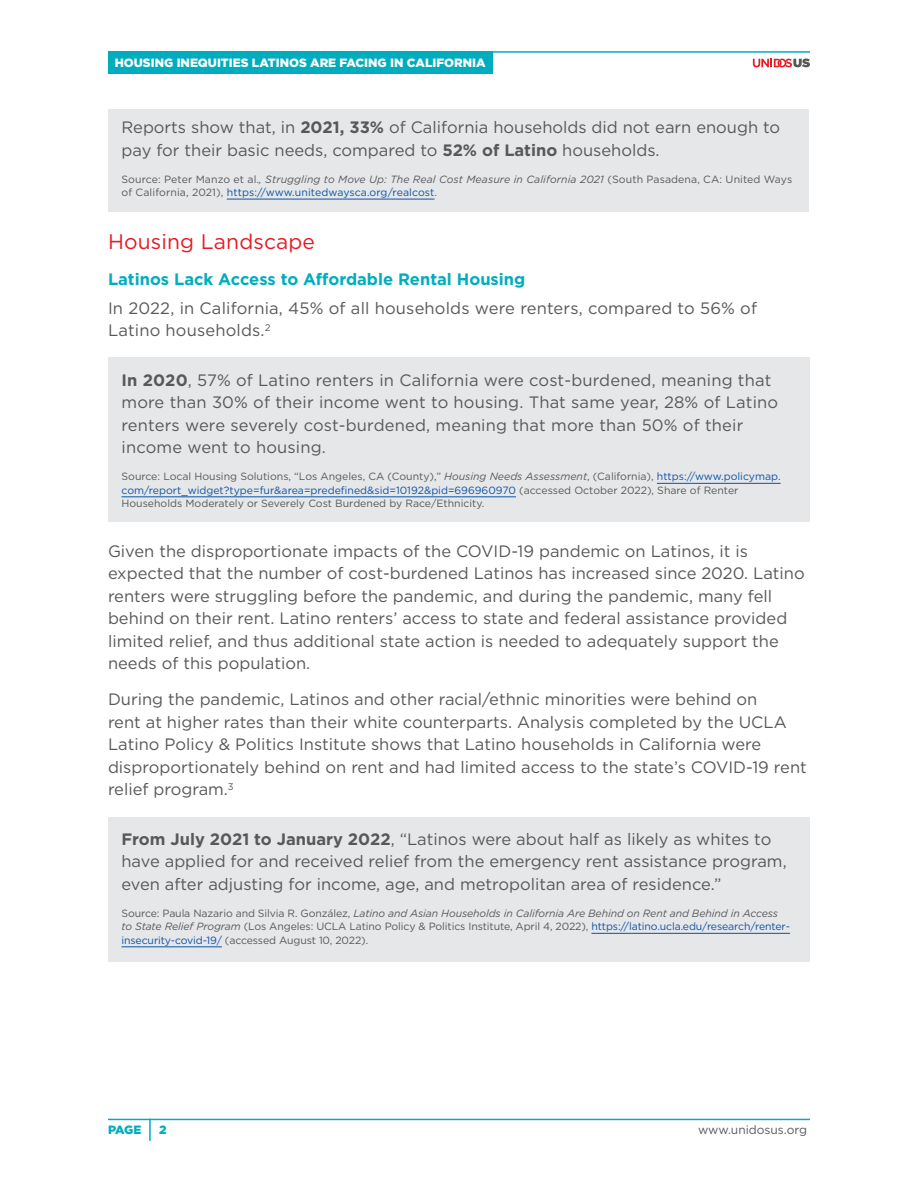
<style>
.page{position:relative;width:918px;height:1188px;background:#fff}
.page>*{position:absolute;margin:0;border:0;box-sizing:border-box;transform-origin:0 0}
.paragraph{font:21px "Gotham";letter-spacing:.005em;color:#e51a23}
.paragraph-2{font:16.5px/22.5px "Gotham";color:#57585a}
.paragraph-3{font:700 16.5px "Gotham";color:#00adbe}
.t1{font:900 12px "Gotham";color:#fff}
.t2{font:12px "Gotham";color:#57585a}
.t3{font:900 12px "Gotham";color:#00adbe}
.paragraph-4{font:10.5px/13.5px "Gotham";color:#57585a}
.s1{font-weight:700}
.s2{font-style:italic}
.s3{color:#0c53a5}
</style>
<div class="page">
<div style="left:108px;top:51px;width:385px;height:22px;background:#00adbe"></div>
<hr style="left:149px;top:1119px;width:2px;height:22px;background:#00adbe">
<hr style="left:108px;top:1119px;width:702px;height:1px;background:#00adbe">
<hr style="left:108px;top:51px;width:702px;height:2px;background:#00adbe">
<svg style="left:753px;top:59px;width:57px;height:8px"></svg>
<div style="left:109px;top:109px;width:700px;height:103px;background:#e6e7e9"></div>
<div style="left:108px;top:357px;width:702px;height:165px;background:#e6e7e9"></div>
<div style="left:108px;top:818px;width:702px;height:144px;background:#e6e7e9"></div>
<hr style="left:227px;top:199px;width:207px;height:1px;background:#0c53a5">
<hr style="left:657px;top:483px;width:124px;height:1px;background:#0c53a5">
<hr style="left:122px;top:497px;width:394px;height:1px;background:#0c53a5">
<hr style="left:591px;top:933px;width:199px;height:1px;background:#0c53a5">
<hr style="left:122px;top:947px;width:100px;height:1px;background:#0c53a5">
<p class="t1" style="left:115px;top:54px;width:372px">HOUSING INEQUITIES LATINOS ARE FACING IN CALIFORNIA</p>
<p class="paragraph-2" style="left:122px;top:116px;width:660px">Reports show that, in <span class="s1">2021, 33%</span> of California households did not earn enough to pay for their basic needs, compared to <span class="s1">52% of Latino</span> households.</p>
<p class="paragraph-4" style="left:122px;top:172px;width:672px">Source: Peter Manzo et al.<span class="s2">, Struggling to Move Up: The Real Cost Measure in California 2021</span> (South Pasadena, CA: United Ways of California, 2021), <span class="s3">https://www.unitedwaysca.org/realcost</span>.</p>
<p class="paragraph" style="left:108px;top:228px;width:208px">Housing Landscape</p>
<p class="paragraph-3" style="left:108px;top:268px;width:419px">Latinos Lack Access to Affordable Rental Housing</p>
<p class="paragraph-2" style="left:108px;top:296px;width:651px">In 2022, in California, 45% of all households were renters, compared to 56% of<br>Latino households.<sup>2</sup></p>
<p class="paragraph-2" style="left:122px;top:368px;width:658px"><span class="s1">In 2020</span>, 57% of Latino renters in California were cost-burdened, meaning that more than 30% of their income went to housing. That same year, 28% of Latino renters were severely cost-burdened, meaning that more than 50% of their income went to housing.</p>
<p class="paragraph-4" style="left:122px;top:470px;width:661px">Source: Local Housing Solutions, “Los Angeles, CA (County),” <span class="s2">Housing Needs Assessment</span>, (California), <span class="s3">https://www.policymap. com/report_widget?type=fur&amp;area=predefined&amp;sid=10192&amp;pid=696960970</span> (accessed October 2022), Share of Renter<br>Households Moderately or Severely Cost Burdened by Race/Ethnicity.</p>
<p class="paragraph-2" style="left:108px;top:539px;width:698px">Given the disproportionate impacts of the COVID-19 pandemic on Latinos, it is expected that the number of cost-burdened Latinos has increased since 2020. Latino renters were struggling before the pandemic, and during the pandemic, many fell behind on their rent. Latino renters’ access to state and federal assistance provided limited relief, and thus additional state action is needed to adequately support the needs of this population.</p>
<p class="paragraph-2" style="left:108px;top:688px;width:700px">During the pandemic, Latinos and other racial/ethnic minorities were behind on<br>rent at higher rates than their white counterparts. Analysis completed by the UCLA Latino Policy &amp; Politics Institute shows that Latino households in California were disproportionately behind on rent and had limited access to the state’s COVID-19 rent relief program.<sup>3</sup></p>
<p class="paragraph-2" style="left:122px;top:827px;width:667px"><span class="s1">From July 2021 to January 2022</span>, “Latinos were about half as likely as whites to have applied for and received relief from the emergency rent assistance program, even after adjusting for income, age, and metropolitan area of residence.”</p>
<p class="paragraph-4" style="left:122px;top:906px;width:670px">Source: Paula Nazario and Silvia R. González, <span class="s2">Latino and Asian Households in California Are Behind on Rent and Behind in Access to State Relief Program</span> (Los Angeles: UCLA Latino Policy &amp; Politics Institute, April 4, 2022), <span class="s3">https://latino.ucla.edu/research/renter&shy;insecurity-covid-19/</span> (accessed August 10, 2022).</p>
<p class="t3" style="left:108px;top:1122px;width:35px">PAGE</p>
<p class="t3" style="left:159px;top:1122px;width:9px">2</p>
<p class="t2" style="left:698px;top:1122px;width:110px">www.unidosus.org</p>
</div>
